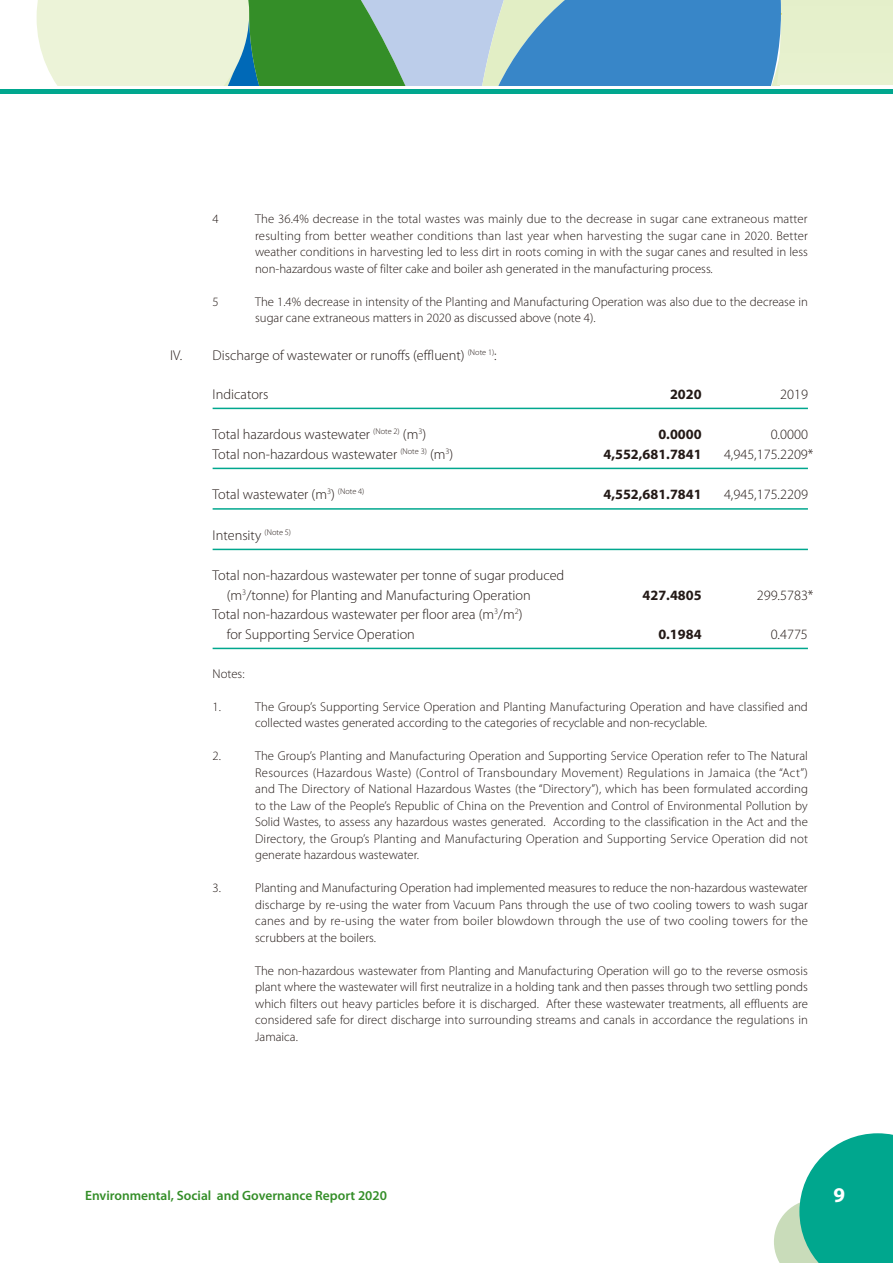
<style>
.page{position:relative;width:893px;height:1263px;background:#fff}
.page>*{position:absolute;margin:0;border:0;box-sizing:border-box;transform-origin:0 0}
.t1{font:700 21px "Myriad Pro";color:#fff}
.t2{font:300 14.25px/19.5px "Myriad Pro";color:#231916}
.t3{font:700 14.25px "Myriad Pro";color:#231916}
.t4{font:600 13.5px "Myriad Pro";color:#348e28}
.t5{font:300 12.75px/16.5px "Myriad Pro";color:#231916;text-align:justify}
</style>
<div class="page">
<svg style="left:36px;top:0;width:857px;height:85px;background:#91bcb8"></svg>
<div style="left:0;top:89px;width:893px;height:5px;background:#00a78e"></div>
<svg style="left:774px;top:1133px;width:119px;height:130px"></svg>
<hr style="left:213px;top:408px;width:595px;height:1px;background:#00a78e">
<hr style="left:213px;top:468px;width:595px;height:1px;background:#00a78e">
<hr style="left:213px;top:508px;width:595px;height:2px;background:#00a78e">
<hr style="left:213px;top:549px;width:595px;height:1px;background:#00a78e">
<hr style="left:213px;top:648px;width:595px;height:1px;background:#00a78e">
<p class="t5" style="left:255px;top:211px;width:554px;text-indent:6px">he 36.4% decrease in the total wastes was mainly due to the decrease in sugar cane extraneous matter resulting from better weather conditions than last year when harvesting the sugar cane in 2020. Better weather conditions in harvesting led to less dirt in roots coming in with the sugar canes and resulted in less non-hazardous waste of filter cake and boiler ash generated in the manufacturing process.</p>
<p class="t5" style="left:213px;top:293px;width:29px">5 T</p>
<p class="t5" style="left:213px;top:211px;width:29px">4 T</p>
<p class="t5" style="left:255px;top:293px;width:554px;text-indent:6px">he 1.4% decrease in intensity of the Planting and Manufacturing Operation was also due to the decrease in sugar cane extraneous matters in 2020 as discussed above (note 4).</p>
<p class="t2" style="left:170px;top:345px;width:33px">IV. D</p>
<p class="t2" style="left:222px;top:345px;width:276px">ischarge of wastewater or runoffs (effluent) <sup>(N</sup> <sup>ote</sup> <sup>1)</sup>:</p>
<p class="t2" style="left:213px;top:384px;width:57px">I ndicators</p>
<p class="t3" style="left:670px;top:384px;width:33px">2020</p>
<p class="t2" style="left:780px;top:384px;width:29px">2019</p>
<p class="t2" style="left:213px;top:424px;width:215px">Total hazardous wastewater <sup>(N</sup> <sup>ote</sup> <sup>2)</sup> (m<sup>3</sup>)</p>
<p class="t3" style="left:658px;top:425px;width:45px">0.0000</p>
<p class="t2" style="left:771px;top:424px;width:39px">0.0000</p>
<p class="t2" style="left:213px;top:444px;width:242px">Total non-hazardous wastewater <sup>(N</sup> <sup>ote</sup> <sup>3)</sup> (m<sup>3</sup>)</p>
<p class="t3" style="left:603px;top:444px;width:100px">4,552,681.7841</p>
<p class="t2" style="left:724px;top:444px;width:91px">4,945,175.2209*</p>
<p class="t2" style="left:213px;top:484px;width:153px">Total wastewater (m<sup>3</sup>) <sup>(N</sup> <sup>ote</sup> <sup>4)</sup></p>
<p class="t3" style="left:603px;top:485px;width:100px">4,552,681.7841</p>
<p class="t2" style="left:724px;top:484px;width:85px">4,945,175.2209</p>
<p class="t2" style="left:213px;top:525px;width:80px">I ntensity <sup>(Note</sup> <sup>5)</sup></p>
<p class="t2" style="left:227px;top:565px;width:339px;text-indent:-14px">Total non-hazardous wastewater per tonne of sugar produced (m<sup>3</sup>/tonne) for Planting and Manufacturing Operation</p>
<p class="t3" style="left:643px;top:585px;width:61px">427.4805</p>
<p class="t2" style="left:757px;top:585px;width:58px">299.5783*</p>
<p class="t2" style="left:227px;top:604px;width:297px;text-indent:-14px">Total non-hazardous wastewater per floor area (m<sup>3</sup>/m<sup>2</sup>) for Supporting Service Operation</p>
<p class="t3" style="left:658px;top:624px;width:45px">0.1984</p>
<p class="t2" style="left:771px;top:624px;width:39px">0.4775</p>
<p class="t5" style="left:213px;top:665px;width:33px">N otes:</p>
<p class="t5" style="left:213px;top:698px;width:30px">1. T</p>
<p class="t5" style="left:255px;top:698px;width:554px;text-indent:6px">he Group’s Supporting Service Operation and Planting Manufacturing Operation and have classified and collected wastes generated according to the categories of recyclable and non-recyclable.</p>
<p class="t5" style="left:213px;top:748px;width:30px">2. T</p>
<p class="t5" style="left:255px;top:748px;width:554px;text-indent:6px">he Group’s Planting and Manufacturing Operation and Supporting Service Operation refer to The Natural Resources (Hazardous Waste) (Control of Transboundary Movement) Regulations in Jamaica (the “Act”) and The Directory of National Hazardous Wastes (the “Directory”), which has been formulated according to the Law of the People’s Republic of China on the Prevention and Control of Environmental Pollution by Solid Wastes, to assess any hazardous wastes generated. According to the classification in the Act and the Directory, the Group’s Planting and Manufacturing Operation and Supporting Service Operation did not generate hazardous wastewater.</p>
<p class="t5" style="left:213px;top:880px;width:30px">3. P</p>
<p class="t5" style="left:255px;top:880px;width:554px;text-indent:6px">lanting and Manufacturing Operation had implemented measures to reduce the non-hazardous wastewater discharge by re-using the water from Vacuum Pans through the use of two cooling towers to wash sugar canes and by re-using the water from boiler blowdown through the use of two cooling towers for the scrubbers at the boilers.</p>
<p class="t5" style="left:255px;top:962px;width:554px">The non-hazardous wastewater from Planting and Manufacturing Operation will go to the reverse osmosis plant where the wastewater will first neutralize in a holding tank and then passes through two settling ponds which filters out heavy particles before it is discharged. After these wastewater treatments, all effluents are considered safe for direct discharge into surrounding streams and canals in accordance the regulations in Jamaica.</p>
<p class="t4" style="left:85px;top:1186px;width:303px">Environmental, Social and Governance Report 2020</p>
<h1 class="t1" style="left:833px;top:1181px;width:13px">9</h1>
</div>
